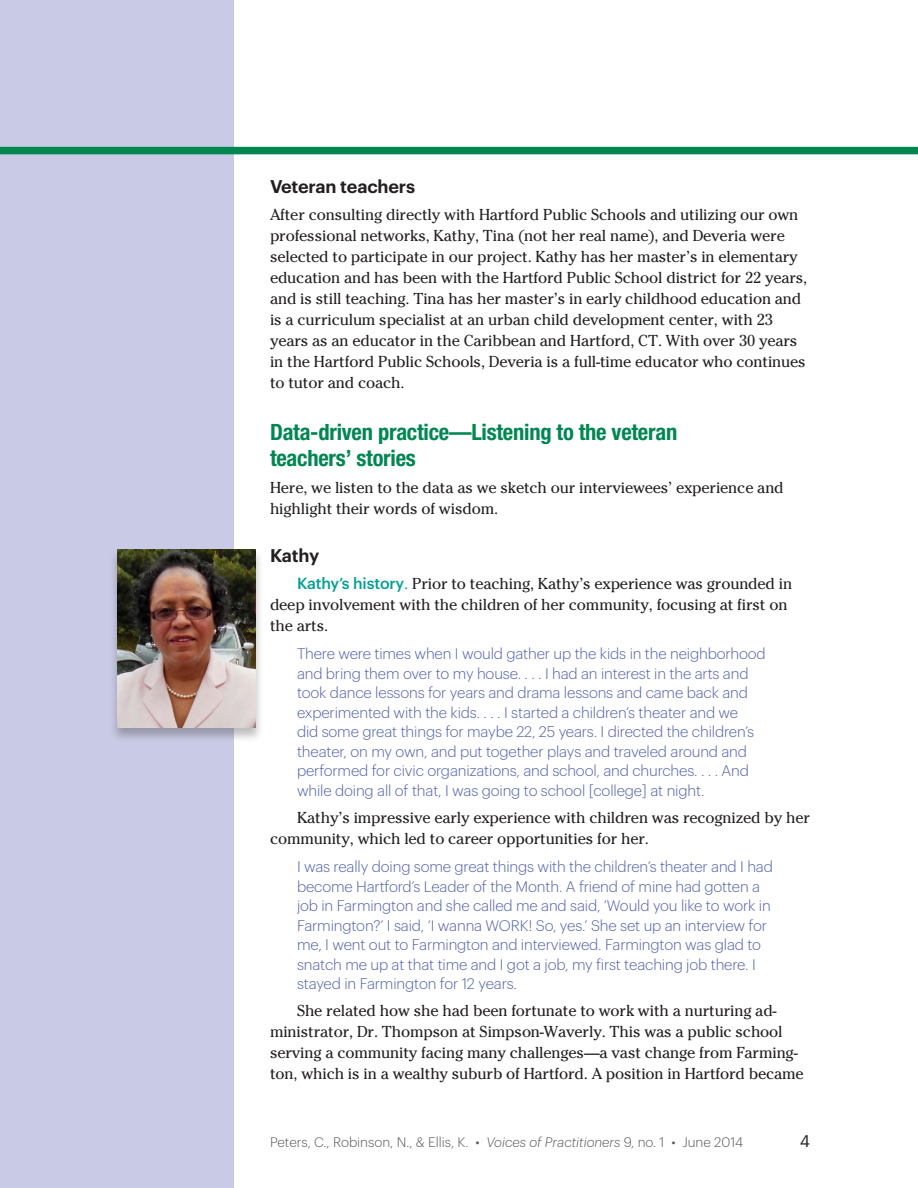
<style>
.page{position:relative;width:918px;height:1188px;background:#fff}
.page>*{position:absolute;margin:0;border:0;box-sizing:border-box;transform-origin:0 0}
.t1{font:700 condensed 22.5px/25.5px "Helvetica Neue LT Std";letter-spacing:-.01em;color:#008751}
.t2{font:600 18px "Graphik";letter-spacing:-.01em;color:#231f20}
.t3{font:16.5px "Graphik";color:#231f20}
.t4{font:15.75px/21px "Cheltenham";letter-spacing:-.01em;color:#231f20}
.t5{font:300 15px/19.5px "Graphik";letter-spacing:-.01em;color:#5060ac}
.t6{font:300 13.5px "Graphik";color:#57585a}
.s1{font-family:"Graphik";font-weight:500;color:#009f94}
.s2{color:#009f94}
.s3{font-style:italic}
</style>
<div class="page">
<div style="left:0;top:0;width:234px;height:1188px;background:#c9cae5"></div>
<div style="left:0;top:147px;width:918px;height:7px;background:#008751"></div>
<div style="left:109px;top:548px;width:155px;height:195px;background:#231f20;opacity:.3"></div>
<img style="left:117px;top:549px;width:139px;height:178px">
<p class="t2" style="left:270px;top:173px;width:147px">Veteran teachers</p>
<p class="t4" style="left:270px;top:204px;width:539px">After consulting directly with Hartford Public Schools and utilizing our own professional networks, Kathy, Tina (not her real name), and Deveria were selected to participate in our project. Kathy has her master’s in elementary education and has been with the Hartford Public School district for 22 years, and is still teaching. Tina has her master’s in early childhood education and is a curriculum specialist at an urban child development center, with 23 years as an educator in the Caribbean and Hartford, CT. With over 30 years in the Hartford Public Schools, Deveria is a full-time educator who continues to tutor and coach.</p>
<h1 class="t1" style="left:270px;top:419px;width:409px">Data-driven practice—Listening to the veteran teachers’ stories</h1>
<p class="t4" style="left:270px;top:477px;width:515px">Here, we listen to the data as we sketch our interviewees’ experience and highlight their words of wisdom.</p>
<p class="t2" style="left:270px;top:542px;width:51px">Kathy</p>
<p class="t4" style="left:270px;top:573px;width:524px;text-indent:27px"><span class="s1">Kathy’s history</span><span class="s2">.</span> Prior to teaching, Kathy’s experience was grounded in deep involvement with the children of her community, focusing at first on the arts.</p>
<p class="t5" style="left:297px;top:643px;width:470px">There were times when I would gather up the kids in the neighborhood and bring them over to my house. . . . I had an interest in the arts and took dance lessons for years and drama lessons and came back and experimented with the kids. . . . I started a children’s theater and we<br>did some great things for maybe 22, 25 years. I directed the children’s theater, on my own, and put together plays and traveled around and performed for civic organizations, and school, and churches. . . . And while doing all of that, I was going to school [college] at night.</p>
<p class="t4" style="left:270px;top:807px;width:541px;text-indent:27px">Kathy’s impressive early experience with children was recognized by her community, which led to career opportunities for her.</p>
<p class="t5" style="left:297px;top:856px;width:477px">I was really doing some great things with the children’s theater and I had become Hartford’s Leader of the Month. A friend of mine had gotten a job in Farmington and she called me and said, ‘Would you like to work in Farmington?’ I said, ‘I wanna WORK! So, yes.’ She set up an interview for me, I went out to Farmington and interviewed. Farmington was glad to snatch me up at that time and I got a job, my first teaching job there. I stayed in Farmington for 12 years.</p>
<p class="t4" style="left:270px;top:1001px;width:535px;text-indent:27px">She related how she had been fortunate to work with a nurturing ad&shy;ministrator, Dr. Thompson at Simpson-Waverly. This was a public school serving a community facing many challenges—a vast change from Farming&shy;ton, which is in a wealthy suburb of Hartford. A position in Hartford became</p>
<p class="t6" style="left:270px;top:1132px;width:475px">Peters, C., Robinson, N., &amp; Ellis, K. • <span class="s3">Voices of Practitioners</span> 9, no. 1 • June 2014</p>
<p class="t3" style="left:800px;top:1129px;width:12px">4</p>
</div>
